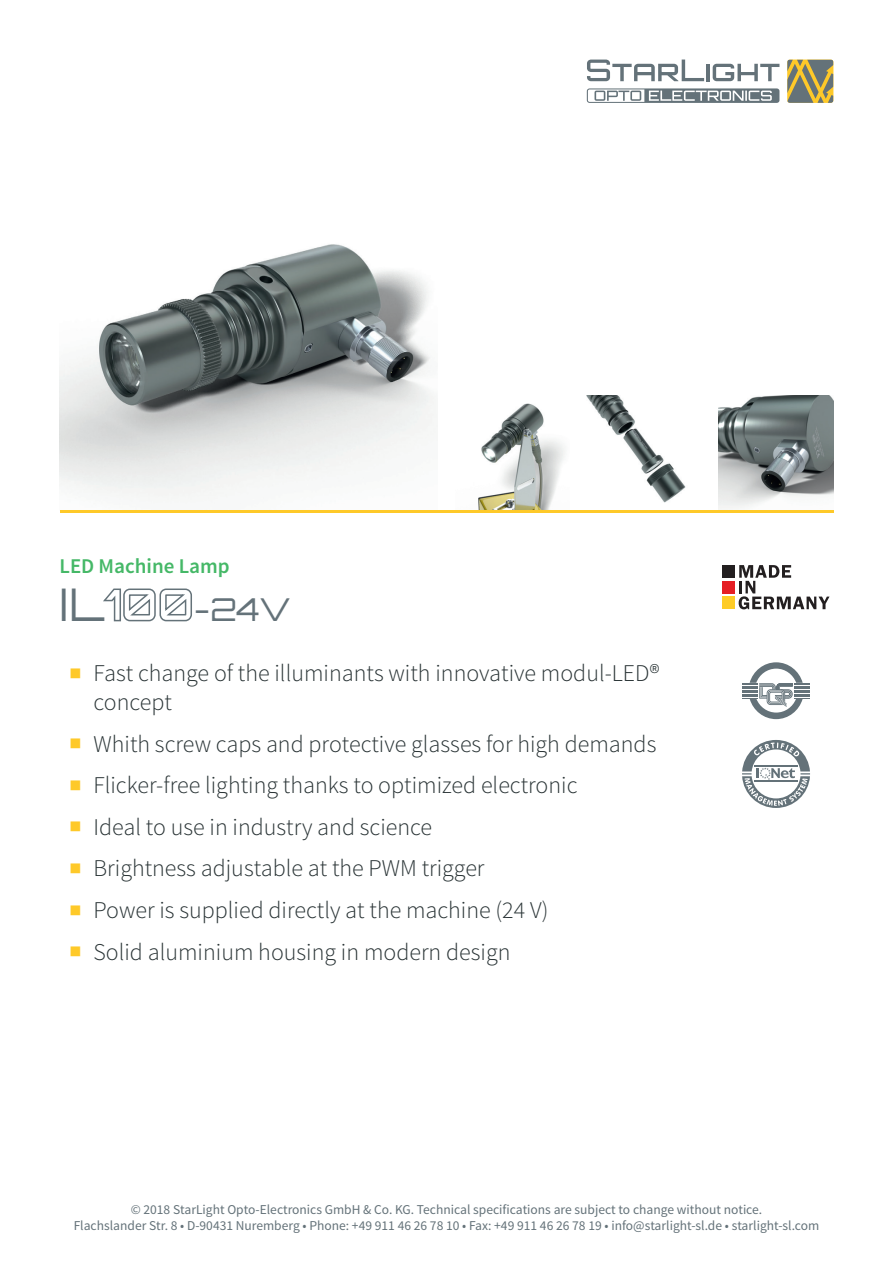
<style>
.page{position:relative;width:893px;height:1263px;background:#fff}
.page>*{position:absolute;margin:0;border:0;box-sizing:border-box;transform-origin:0 0}
.t1{font:45px "Orbitron";color:#647279}
.t2{font:31.5px "Orbitron";color:#647279}
.t3{font:300 24px/28.8px "Source Sans Pro";color:#293335}
.t4{font:600 21px "Source Sans Pro";color:#45b867}
.t5{font:13.5px/16.2px "Source Sans Pro";color:#647279;text-align:center}
.s1{font-weight:400;font-size:48px;color:#fec929}
</style>
<div class="page">
<svg style="left:587px;top:60px;width:117px;height:21px"></svg>
<hr style="left:706px;top:64px;width:3px;height:17px;background:#647279">
<svg style="left:713px;top:64px;width:66px;height:17px"></svg>
<svg style="left:587px;top:88px;width:192px;height:15px"></svg>
<svg style="left:787px;top:60px;width:46px;height:43px;background:#9c925c"></svg>
<svg style="left:103px;top:588px;width:89px;height:34px"></svg>
<img style="left:60px;top:244px;width:374px;height:253px">
<img style="left:478px;top:403px;width:87px;height:107px">
<img style="left:719px;top:395px;width:114px;height:114px">
<img style="left:587px;top:395px;width:99px;height:108px">
<svg style="left:739px;top:565px;width:90px;height:44px"></svg>
<div style="left:723px;top:565px;width:12px;height:13px;background:#231f20"></div>
<div style="left:723px;top:581px;width:12px;height:13px;background:#e51e24"></div>
<div style="left:723px;top:596px;width:12px;height:13px;background:#fecc27"></div>
<hr style="left:60px;top:510px;width:773px;height:2px;background:#fec929">
<svg style="left:742px;top:662px;width:68px;height:57px"></svg>
<svg style="left:742px;top:740px;width:68px;height:68px"></svg>
<p class="t4" style="left:60px;top:553px;width:172px">LED Machine Lamp</p>
<h1 class="t1" style="left:60px;top:575px;width:46px">IL</h1>
<h2 class="t2" style="left:194px;top:589px;width:99px">-24V</h2>
<p class="t3" style="left:94px;top:659px;width:567px;text-indent:-26px"><span class="s1">■</span> Fast change of the illuminants with innovative modul-LED® concept</p>
<p class="t3" style="left:68px;top:729px;width:590px"><span class="s1">■</span> Whith screw caps and protective glasses for high demands</p>
<p class="t3" style="left:68px;top:771px;width:511px"><span class="s1">■</span> Flicker-free lighting thanks to optimized electronic</p>
<p class="t3" style="left:68px;top:813px;width:366px"><span class="s1">■</span> Ideal to use in industry and science</p>
<p class="t3" style="left:68px;top:854px;width:418px"><span class="s1">■</span> Brightness adjustable at the PWM trigger</p>
<p class="t3" style="left:68px;top:896px;width:482px"><span class="s1">■</span> Power is supplied directly at the machine (24 V)</p>
<p class="t3" style="left:68px;top:937px;width:444px"><span class="s1">■</span> Solid aluminium housing in modern design</p>
<p class="t5" style="left:74px;top:1201px;width:747px">© 2018 StarLight Opto-Electronics GmbH &amp; Co. KG. Technical specifications are subject to change without notice.<br>Flachslander Str. 8 • D-90431 Nuremberg • Phone: +49 911 46 26 78 10 • Fax: +49 911 46 26 78 19 • info@starlight-sl.de • starlight-sl.com</p>
</div>
